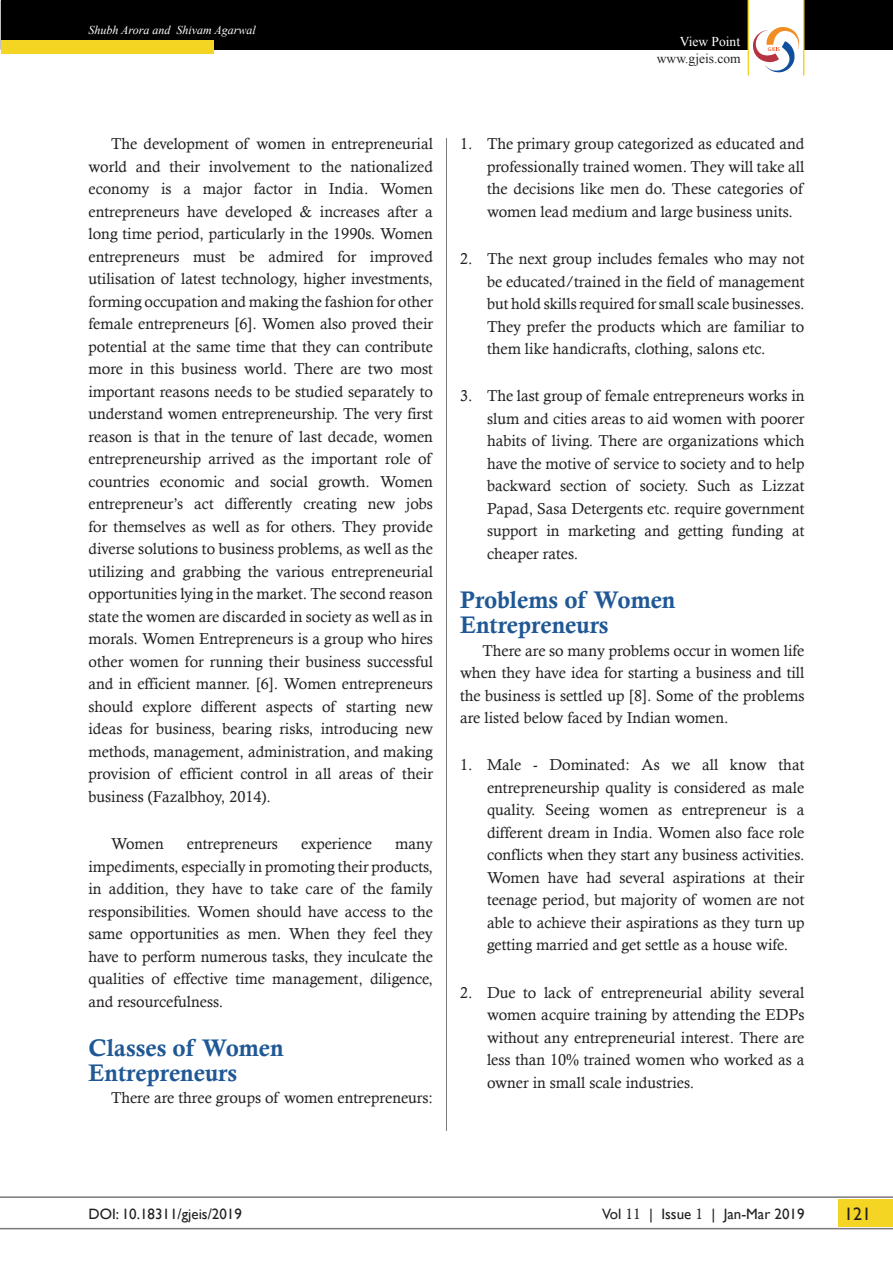
<style>
.page{position:relative;width:893px;height:1263px;background:#fff}
.page>*{position:absolute;margin:0;border:0;box-sizing:border-box;transform-origin:0 0}
.Paragraph_Style_2{font:24px/24.8px "Calis MT Bol";color:#1f5895}
.t1{font:18px "Gill Sans";color:#231f20}
.Body_text{font:15.75px/22.5px "Calisto";color:#231f20;text-align:justify}
.t2{font:15px "Gill Sans";color:#231f20}
.t3{font:13.5px "Times New Roman";color:#231f20}
.t4{font:13.5px "Times New Roman";color:#fff}
.t5{font:italic 12px "Times New Roman";color:#fff}
.s1{font-family:"Calisto"}
</style>
<div class="page">
<div style="left:839px;top:1199px;width:54px;height:27px;background:#f4d523"></div>
<hr style="left:0;top:1196px;width:893px;height:2px;background:#7c787d">
<hr style="left:0;top:1228px;width:893px;height:1px;background:#7c787d">
<div style="left:1px;top:0;width:892px;height:50px;background:#000"></div>
<div style="left:1px;top:40px;width:213px;height:14px;background:#f4d523"></div>
<hr style="left:446px;top:138px;width:1px;height:993px;background:#7c787d">
<svg style="left:748px;top:0;width:56px;height:76px"></svg>
<p class="t5" style="left:88px;top:22px;width:169px">Shubh Arora and Shivam Agarwal</p>
<p class="t4" style="left:680px;top:32px;width:62px">View Point</p>
<p class="t3" style="left:657px;top:50px;width:85px">www.gjeis.com</p>
<p class="Body_text" style="left:88px;top:132px;width:346px;text-indent:22px">The development of women in entrepreneurial world and their involvement to the nationalized economy is a major factor in India. Women entrepreneurs have developed &amp; increases after a long time period, particularly in the 1990s. Women entrepreneurs must be admired for improved utilisation of latest technology, higher investments, forming occupation and making the fashion for other female entrepreneurs [6]. Women also proved their potential at the same time that they can contribute more in this business world. There are two most important reasons needs to be studied separately to understand women entrepreneurship. The very first reason is that in the tenure of last decade, women entrepreneurship arrived as the important role of countries economic and social growth. Women entrepreneur’s act differently creating new jobs for themselves as well as for others. They provide diverse solutions to business problems, as well as the utilizing and grabbing the various entrepreneurial opportunities lying in the market. The second reason state the women are discarded in society as well as in morals. Women Entrepreneurs is a group who hires other women for running their business successful and in efficient manner. [6]. Women entrepreneurs should explore different aspects of starting new ideas for business, bearing risks, introducing new methods, management, administration, and making provision of efficient control in all areas of their business (Fazalbhoy, 2014).</p>
<p class="Body_text" style="left:111px;top:832px;width:54px">Women</p>
<p class="Body_text" style="left:187px;top:832px;width:93px">entrepreneurs</p>
<p class="Body_text" style="left:301px;top:832px;width:72px">experience</p>
<p class="Body_text" style="left:88px;top:832px;width:346px;text-indent:307px">many impediments, especially in promoting their products, in addition, they have to take care of the family responsibilities. Women should have access to the same opportunities as men. When they feel they have to perform numerous tasks, they inculcate the qualities of effective time management, diligence, and resourcefulness.</p>
<p class="Paragraph_Style_2" style="left:88px;top:1035px;width:197px">Classes of Women<br>Entrepreneurs</p>
<p class="Body_text" style="left:111px;top:1086px;width:323px">There are three groups of women entrepreneurs:</p>
<p class="Body_text" style="left:487px;top:132px;width:319px;text-indent:-27px">1. The primary group categorized as educated and professionally trained women. They will take all the decisions like men do. These categories of women lead medium and large business units.</p>
<p class="Body_text" style="left:487px;top:247px;width:319px;text-indent:-27px">2. The next group includes females who may not be educated/trained in the field of management but hold skills required for small scale businesses.<br>They prefer the products which are familiar to them like handicrafts, clothing, salons etc.</p>
<p class="Body_text" style="left:487px;top:384px;width:319px;text-indent:-27px">3. The last group of female entrepreneurs works in slum and cities areas to aid women with poorer habits of living. There are organizations which have the motive of service to society and to help backward section of society. Such as Lizzat Papad, Sasa Detergents etc. require government support in marketing and getting funding at cheaper rates.</p>
<p class="Paragraph_Style_2" style="left:460px;top:588px;width:217px">Problems of Women<br>Entrepreneurs</p>
<p class="Body_text" style="left:460px;top:639px;width:346px;text-indent:22px">There are so many problems occur in women life when they have idea for starting a business and till the business is settled up [8]. Some of the problems are listed below faced by Indian women.</p>
<p class="Body_text" style="left:487px;top:753px;width:319px;text-indent:-27px">1. Male - Dominated: As we all know that entrepreneurship quality is considered as male quality. Seeing women as entrepreneur is a different dream in India. Women also face role conflicts when they start any business activities.<br>Women have had several aspirations at their teenage period, but majority of women are not able to achieve their aspirations as they turn up getting married and get settle as a house wife.</p>
<p class="Body_text" style="left:487px;top:981px;width:319px;text-indent:-27px">2. Due to lack of entrepreneurial ability several women acquire training by attending the EDPs without any entrepreneurial interest. There are less than 10% trained women who worked as a owner in small scale industries.</p>
<p class="t2" style="left:88px;top:1205px;width:155px">DOI: 10.18311/gjeis/2019</p>
<p class="t2" style="left:602px;top:1205px;width:204px">Vol <span class="s1">11</span> | Issue <span class="s1">1</span> | Jan-Mar 2019</p>
<p class="t1" style="left:844px;top:1203px;width:28px">121</p>
</div>
